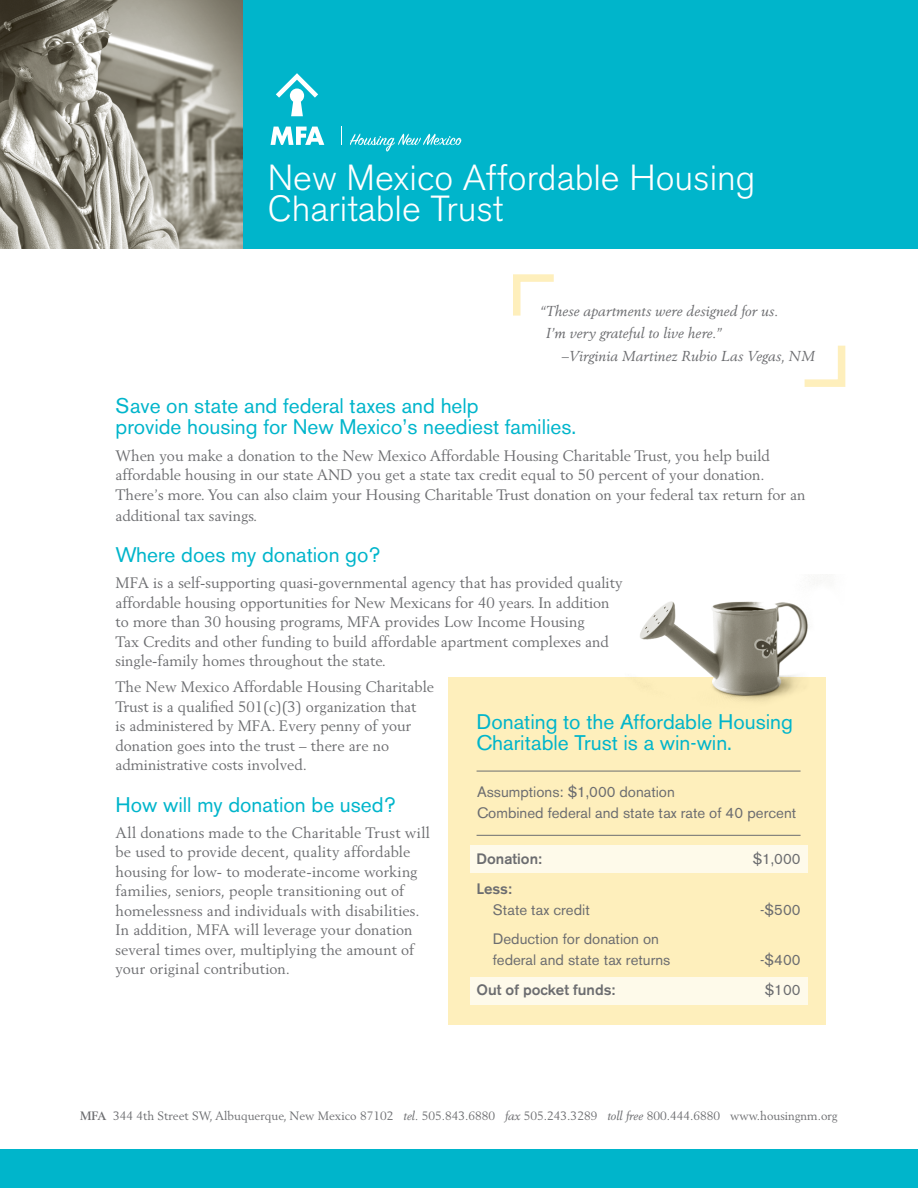
<style>
.page{position:relative;width:918px;height:1188px;background:#fff}
.page>*{position:absolute;margin:0;border:0;box-sizing:border-box;transform-origin:0 0}
.t1{font:300 36px/31.5px "Akzidenz Grotesk BE";color:#fff}
.Headlines{font:21px/21px "Akzidenz Grotesk BE";color:#00b5cb}
.MFA_Blue_Headers{font:21px/21px "Akzidenz Grotesk BE";color:#00b5cb}
.t2{font:15px/19.5px "Berling LT Std";color:#6c6d70}
.MFA_Blue_Headers-2{font:15px/21px "Akzidenz Grotesk BE";color:#6c6d70}
.MFA_Blue_Headers-3{font:500 15px "Akzidenz Grotesk BE";color:#6c6d70}
.t3{font:italic 14.25px "Berling LT Std";letter-spacing:.01em;color:#6c6d70}
.Headlines-2{font:12px "Berling LT Std";color:#6c6d70}
.s1{font-weight:500}
.s2{font-weight:700}
.s3{font-style:italic}
</style>
<div class="page">
<img style="left:0;top:0;width:243px;height:248px">
<div style="left:243px;top:0;width:675px;height:248px;background:#00b5cb"></div>
<svg style="left:350px;top:133px;width:112px;height:19px"></svg>
<svg style="left:271px;top:127px;width:53px;height:18px"></svg>
<svg style="left:276px;top:73px;width:42px;height:43px"></svg>
<svg style="left:513px;top:274px;width:333px;height:113px"></svg>
<div style="left:448px;top:677px;width:378px;height:347px;background:#feefbc"></div>
<img style="left:640px;top:580px;width:181px;height:121px">
<div style="left:470px;top:977px;width:337px;height:28px;background:#fefaea"></div>
<div style="left:470px;top:845px;width:337px;height:27px;background:#fefaea"></div>
<hr style="left:477px;top:835px;width:324px;height:1px;background:#6c6d70">
<hr style="left:477px;top:771px;width:324px;height:1px;background:#6c6d70">
<div style="left:0;top:1149px;width:918px;height:39px;background:#00b5cb"></div>
<p class="t1" style="left:268px;top:162px;width:489px">New Mexico Affordable Housing<br>Charitable Trust</p>
<p class="t3" style="left:540px;top:302px;width:240px">“These apartments were designed for us.</p>
<p class="t3" style="left:546px;top:325px;width:177px">I’m very grateful to live here.”</p>
<p class="t3" style="left:562px;top:347px;width:254px">–Virginia Martinez Rubio Las Vegas, NM</p>
<p class="Headlines" style="left:116px;top:396px;width:462px">Save on state and federal taxes and help<br>provide housing for New Mexico’s neediest families.</p>
<p class="t2" style="left:116px;top:446px;width:691px">When you make a donation to the New Mexico Affordable Housing Charitable Trust, you help build affordable housing in our state AND you get a state tax credit equal to 50 percent of your donation.<br>There’s more. You can also claim your Housing Charitable Trust donation on your federal tax return for an</p>
<p class="t2" style="left:116px;top:506px;width:143px">additional tax savings.</p>
<p class="Headlines" style="left:116px;top:544px;width:266px">Where does my donation go?</p>
<p class="t2" style="left:116px;top:573px;width:508px">MFA is a self-supporting quasi-governmental agency that has provided quality affordable housing opportunities for New Mexicans for 40 years. In addition to more than 30 housing programs, MFA provides Low Income Housing<br>Tax Credits and other funding to build affordable apartment complexes and single-family homes throughout the state.</p>
<p class="t2" style="left:116px;top:677px;width:320px">The New Mexico Affordable Housing Charitable Trust is a qualified 501(c)(3) organization that<br>is administered by MFA. Every penny of your donation goes into the trust – there are no administrative costs involved.</p>
<p class="Headlines" style="left:116px;top:794px;width:281px">How will my donation be used?</p>
<p class="t2" style="left:116px;top:823px;width:316px">All donations made to the Charitable Trust will be used to provide decent, quality affordable housing for low- to moderate-income working families, seniors, people transitioning out of homelessness and individuals with disabilities.<br>In addition, MFA will leverage your donation several times over, multiplying the amount of your original contribution.</p>
<p class="MFA_Blue_Headers" style="left:477px;top:711px;width:318px">Donating to the Affordable Housing<br>Charitable Trust is a win-win.</p>
<p class="MFA_Blue_Headers-2" style="left:477px;top:781px;width:321px">Assumptions: $1,000 donation<br>Combined federal and state tax rate of 40 percent</p>
<p class="MFA_Blue_Headers-3" style="left:477px;top:850px;width:67px">Donation:</p>
<p class="MFA_Blue_Headers-2" style="left:753px;top:848px;width:49px">$1,000</p>
<p class="MFA_Blue_Headers-2" style="left:493px;top:878px;width:98px;text-indent:-16px"><span class="s1">Less:<br></span>State tax credit</p>
<p class="MFA_Blue_Headers-2" style="left:760px;top:899px;width:42px">-$500</p>
<p class="MFA_Blue_Headers-2" style="left:493px;top:929px;width:179px">Deduction for donation on federal and state tax returns</p>
<p class="MFA_Blue_Headers-2" style="left:760px;top:950px;width:42px">-$400</p>
<p class="MFA_Blue_Headers-3" style="left:477px;top:980px;width:140px">Out of pocket funds:</p>
<p class="MFA_Blue_Headers-2" style="left:765px;top:979px;width:37px">$100</p>
<p class="Headlines-2" style="left:80px;top:1109px;width:759px"><span class="s2">MFA</span> 344 4th Street SW, Albuquerque, New Mexico 87102 <span class="s3">tel.</span> 505.843.6880 <span class="s3">fax</span> 505.243.3289 <span class="s3">toll free</span> 800.444.6880 www.housingnm.org</p>
</div>
